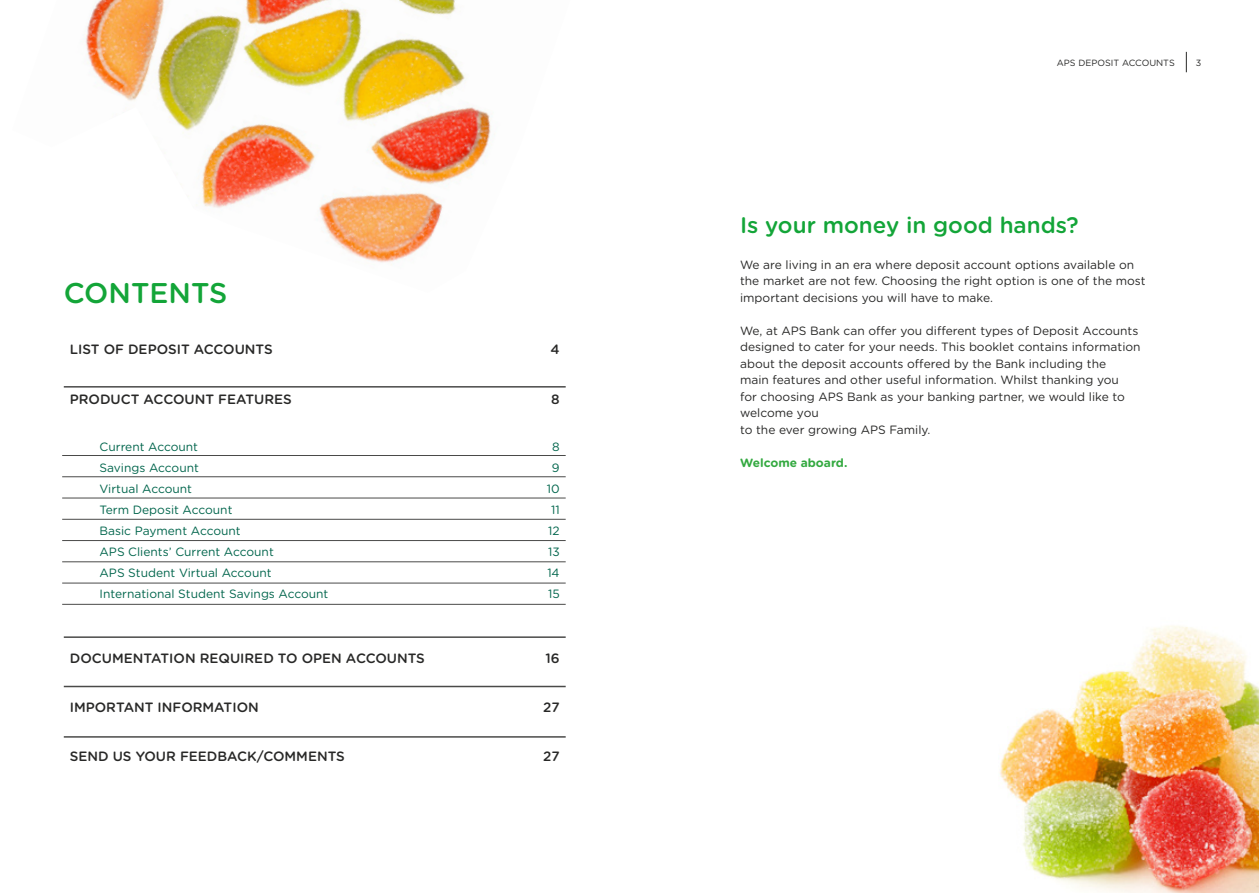
<style>
.page{position:relative;width:1259px;height:893px;background:#fff}
.page>*{position:absolute;margin:0;border:0;box-sizing:border-box;transform-origin:0 0}
.t1{font:500 28.5px "Gotham Rounded";color:#13a538}
.t2{font:500 22.5px "Gotham Rounded";color:#13a538}
.t3{font:500 13.5px "Gotham Rounded";color:#282827}
.t4{font:12px/16.5px "Gotham Rounded";color:#282827}
.t5{font:12px/21px "Gotham Rounded";color:#00654c}
.t6{font:700 12px "Gotham Rounded";color:#33a940}
.t7{font:9px "Gotham Rounded";color:#282827}
</style>
<div class="page">
<svg style="left:1186px;top:52px;width:1px;height:20px"></svg>
<img style="left:1000px;top:626px;width:259px;height:267px">
<img style="left:84px;top:0;width:381px;height:107px">
<svg style="left:62px;top:107px;width:504px;height:631px"></svg>
<hr style="left:62px;top:455px;width:504px;height:1px;background:#4a4a49">
<hr style="left:62px;top:476px;width:504px;height:1px;background:#4a4a49">
<hr style="left:62px;top:498px;width:504px;height:1px;background:#4a4a49">
<hr style="left:62px;top:519px;width:504px;height:1px;background:#4a4a49">
<hr style="left:62px;top:540px;width:504px;height:1px;background:#4a4a49">
<hr style="left:62px;top:562px;width:504px;height:1px;background:#4a4a49">
<hr style="left:62px;top:583px;width:504px;height:1px;background:#4a4a49">
<hr style="left:62px;top:604px;width:504px;height:1px;background:#4a4a49">
<hr style="left:64px;top:386px;width:502px;height:2px;background:#4a4a49">
<hr style="left:64px;top:636px;width:502px;height:2px;background:#4a4a49">
<hr style="left:64px;top:686px;width:502px;height:1px;background:#4a4a49">
<hr style="left:64px;top:736px;width:502px;height:2px;background:#4a4a49">
<h1 class="t1" style="left:64px;top:273px;width:165px">CONTENTS</h1>
<p class="t3" style="left:70px;top:339px;width:204px">LIST OF DEPOSIT ACCOUNTS</p>
<p class="t3" style="left:550px;top:339px;width:11px">4</p>
<p class="t3" style="left:70px;top:389px;width:224px">PRODUCT ACCOUNT FEATURES</p>
<p class="t3" style="left:551px;top:389px;width:10px">8</p>
<p class="t5" style="left:100px;top:436px;width:230px">Current Account<br>Savings Account<br>Virtual Account<br>Term Deposit Account<br>Basic Payment Account<br>APS Clients’ Current Account<br>APS Student Virtual Account<br>International Student Savings Account</p>
<p class="t5" style="left:547px;top:436px;width:14px;text-align:center">8<br>9<br>10<br>11<br>12<br>13<br>14<br>15</p>
<p class="t3" style="left:70px;top:649px;width:357px">DOCUMENTATION REQUIRED TO OPEN ACCOUNTS</p>
<p class="t3" style="left:545px;top:649px;width:16px">16</p>
<p class="t3" style="left:70px;top:698px;width:190px">IMPORTANT INFORMATION</p>
<p class="t3" style="left:543px;top:698px;width:18px">27</p>
<p class="t3" style="left:70px;top:747px;width:277px">SEND US YOUR FEEDBACK/COMMENTS</p>
<p class="t3" style="left:543px;top:747px;width:18px">27</p>
<p class="t7" style="left:1057px;top:56px;width:119px">APS DEPOSIT ACCOUNTS</p>
<p class="t7" style="left:1195px;top:56px;width:7px">3</p>
<h2 class="t2" style="left:740px;top:209px;width:340px">Is your money in good hands?</h2>
<p class="t4" style="left:740px;top:255px;width:407px">We are living in an era where deposit account options available on the market are not few. Choosing the right option is one of the most important decisions you will have to make.</p>
<p class="t4" style="left:740px;top:321px;width:402px">We, at APS Bank can offer you different types of Deposit Accounts designed to cater for your needs. This booklet contains information about the deposit accounts offered by the Bank including the<br>main features and other useful information. Whilst thanking you<br>for choosing APS Bank as your banking partner, we would like to welcome you<br>to the ever growing APS Family.</p>
<p class="t6" style="left:740px;top:453px;width:109px">Welcome aboard.</p>
</div>
